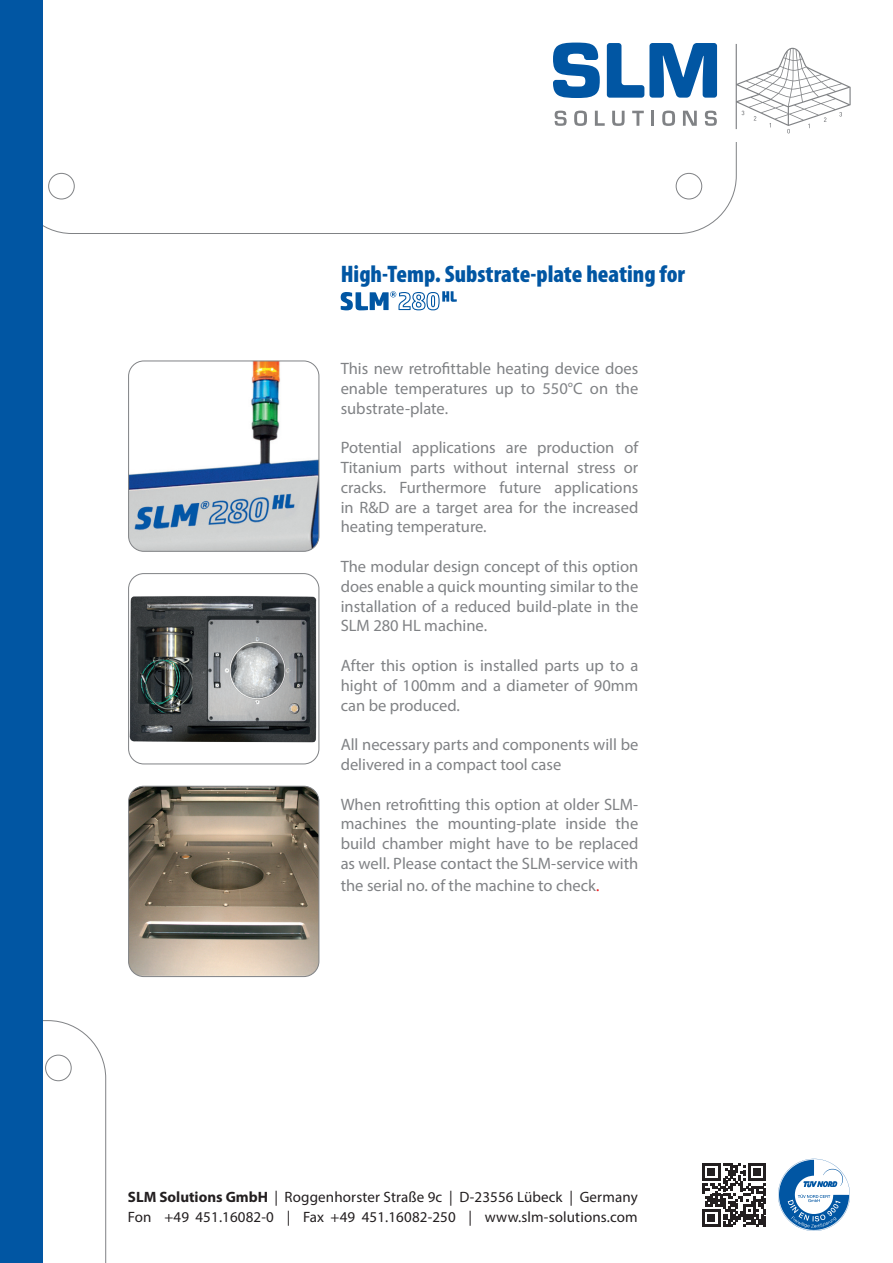
<style>
.page{position:relative;width:893px;height:1263px;background:#fff}
.page>*{position:absolute;margin:0;border:0;box-sizing:border-box;transform-origin:0 0}
.t1{font:900 condensed 24px "Myriad Pro";color:#0156a3}
.t2{font:16.5px/19.8px "Myriad Pro";color:#808285;text-align:justify}
.t3{font:15px/19.8px "Myriad Pro";letter-spacing:.01em;color:#231f20}
.s1{font-family:"Minion Pro";font-size:18px;color:#ee1f23}
.s2{font-weight:700}
</style>
<div class="page">
<svg style="left:42px;top:0;width:695px;height:234px"></svg>
<svg style="left:702px;top:1163px;width:64px;height:64px"></svg>
<svg style="left:778px;top:1159px;width:72px;height:72px"></svg>
<svg style="left:42px;top:1020px;width:64px;height:243px"></svg>
<div style="left:0;top:0;width:42px;height:1263px;background:#0156a3"></div>
<div style="left:735px;top:0;width:18px;height:142px;background:#fff"></div>
<svg style="left:736px;top:44px;width:115px;height:89px"></svg>
<svg style="left:555px;top:111px;width:12px;height:15px"></svg>
<svg style="left:574px;top:111px;width:13px;height:15px"></svg>
<svg style="left:595px;top:111px;width:10px;height:15px"></svg>
<svg style="left:612px;top:111px;width:13px;height:15px"></svg>
<svg style="left:632px;top:111px;width:12px;height:15px"></svg>
<hr style="left:651px;top:111px;width:3px;height:15px;background:#808285">
<svg style="left:662px;top:111px;width:13px;height:15px"></svg>
<svg style="left:683px;top:111px;width:14px;height:15px"></svg>
<svg style="left:705px;top:111px;width:12px;height:15px"></svg>
<svg style="left:553px;top:43px;width:47px;height:55px"></svg>
<svg style="left:607px;top:43px;width:110px;height:55px"></svg>
<img style="left:129px;top:361px;width:190px;height:190px">
<div style="left:128px;top:361px;width:191px;height:191px;border:1px solid #808285;border-radius:15px"></div>
<img style="left:130px;top:596px;width:187px;height:146px">
<div style="left:128px;top:573px;width:191px;height:191px;border:1px solid #808285;border-radius:15px"></div>
<img style="left:129px;top:786px;width:190px;height:190px">
<div style="left:128px;top:786px;width:191px;height:191px;border:1px solid #808285;border-radius:15px"></div>
<svg style="left:341px;top:291px;width:116px;height:19px"></svg>
<h1 class="t1" style="left:341px;top:258px;width:346px">High-Temp. Substrate-plate heating for</h1>
<p class="t2" style="left:341px;top:358px;width:299px">This new retrofittable heating device does enable temperatures up to 550°C on the substrate-plate.</p>
<p class="t2" style="left:341px;top:437px;width:299px">Potential applications are production of Titanium parts without internal stress or cracks. Furthermore future applications in R&amp;D are a target area for the increased heating temperature.</p>
<p class="t2" style="left:341px;top:556px;width:299px">The modular design concept of this option does enable a quick mounting similar to the installation of a reduced build-plate in the SLM 280 HL machine.</p>
<p class="t2" style="left:341px;top:655px;width:299px">After this option is installed parts up to a hight of 100mm and a diameter of 90mm can be produced.</p>
<p class="t2" style="left:341px;top:734px;width:299px">All necessary parts and components will be delivered in a compact tool case</p>
<p class="t2" style="left:341px;top:794px;width:299px">When retrofitting this option at older SLM&shy;machines the mounting-plate inside the build chamber might have to be replaced as well. Please contact the SLM-service with</p>
<p class="t2" style="left:341px;top:875px;width:261px">the serial no. of the machine to check<span class="s1">.</span></p>
<p class="t3" style="left:128px;top:1187px;width:511px"><span class="s2">SLM Solutions GmbH</span> | Roggenhorster Straße 9c | D-23556 Lübeck | Germany<br>Fon +49 451.16082-0 | Fax +49 451.16082-250 | www.slm-solutions.com</p>
</div>
